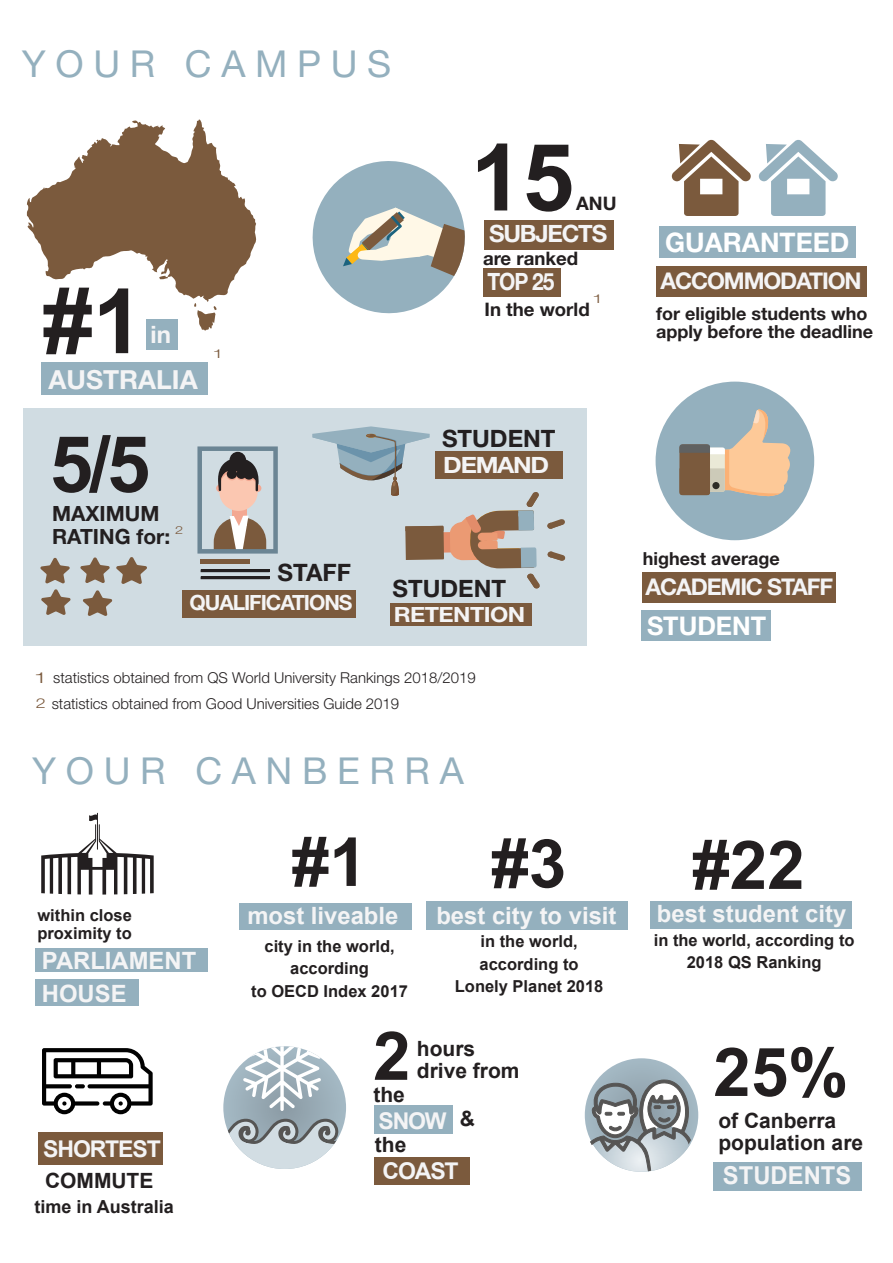
<style>
.page{position:relative;width:893px;height:1263px;background:#fff}
.page>*{position:absolute;margin:0;border:0;box-sizing:border-box;transform-origin:0 0}
.t1{font:700 93.15px "Arial";color:#231f20}
.t2{font:700 90px "Arial";color:#231f20}
.t3{font:700 78px "Arial";color:#231f20}
.t4{font:700 67.35px "Arial";color:#231f20}
.t5{font:37.2px "Helvetica Neue LT Std";letter-spacing:.26em;color:#94b0be}
.t6{font:700 27px "Helvetica Neue LT Std";color:#fff}
.t7{font:700 26.25px "Helvetica Neue LT Std";color:#f4f4f5}
.t8{font:700 25.8px "Helvetica Neue LT Std";color:#fff}
.t9{font:700 24.6px "Arial";color:#f4f4f5}
.t10{font:700 24px "Helvetica Neue LT Std";color:#231f20}
.t11{font:700 24px "Helvetica Neue LT Std";color:#f4f4f5}
.t12{font:700 23.85px/33px "Arial";color:#f4f4f5}
.t13{font:700 23.85px "Helvetica Neue LT Std";letter-spacing:-.05em;color:#f4f4f5}
.t14{font:700 23.85px "Helvetica Neue LT Std";letter-spacing:-.05em;color:#f4f4f5;scale:.88 1}
.t15{font:700 23.1px "Helvetica Neue LT Std";letter-spacing:-.05em;color:#f4f4f5}
.t16{font:700 23.1px "Arial";letter-spacing:-.05em;color:#f4f4f5}
.t17{font:700 22.5px "Helvetica Neue LT Std";letter-spacing:-.05em;color:#f4f4f5;scale:1.12 1}
.t18{font:700 21px/22.5px "Arial";color:#231f20}
.t19{font:700 21px/22.5px "Helvetica Neue LT Std";color:#231f20}
.t20{font:700 21px "Helvetica Neue LT Std";letter-spacing:-.05em;color:#f4f4f5}
.t21{font:700 21px "Helvetica Neue LT Std";letter-spacing:-.025em;color:#f4f4f5;scale:1.12 1}
.t22{font:700 18.6px "Helvetica Neue LT Std";color:#231f20}
.t23{font:700 18px/18px "Helvetica Neue LT Std";color:#231f20}
.t24{font:700 18px "Arial";color:#231f20}
.t25{font:700 16.5px/22.5px "Arial";color:#231f20;text-align:center}
.t26{font:300 15px/25.5px "Helvetica Neue LT Std";color:#231f20}
.t27{font:300 12.3px "Helvetica Neue LT Std";color:#7b5a3d;scale:1.62 1}
.t28{font:300 11.1px "Helvetica Neue LT Std";color:#7b5a3d;scale:1.31 1}
.s1{color:#7b5a3d}
.s2{font-size:13.65px;color:#7b5a3d}
.s3{font-size:21px;color:#231f20}
</style>
<div class="page">
<div style="left:23px;top:408px;width:563px;height:237px;background:#d0dce2"></div>
<svg style="left:27px;top:120px;width:230px;height:210px;fill:#7b5a3d"></svg>
<div style="left:146px;top:319px;width:32px;height:30px;background:#94b0be"></div>
<div style="left:41px;top:362px;width:167px;height:33px;background:#94b0be"></div>
<svg style="left:671px;top:139px;width:80px;height:77px"></svg>
<svg style="left:312px;top:161px;width:153px;height:153px"></svg>
<div style="left:484px;top:220px;width:129px;height:30px;background:#7b5a3d"></div>
<div style="left:483px;top:268px;width:78px;height:28px;background:#7b5a3d"></div>
<div style="left:659px;top:226px;width:197px;height:32px;background:#94b0be"></div>
<svg style="left:758px;top:140px;width:80px;height:76px"></svg>
<div style="left:656px;top:266px;width:210px;height:31px;background:#7b5a3d"></div>
<svg style="left:312px;top:426px;width:117px;height:70px"></svg>
<div style="left:435px;top:452px;width:127px;height:27px;background:#7b5a3d"></div>
<svg style="left:42px;top:1048px;width:111px;height:66px"></svg>
<div style="left:650px;top:901px;width:201px;height:28px;background:#94b0be"></div>
<div style="left:427px;top:902px;width:201px;height:28px;background:#94b0be"></div>
<div style="left:239px;top:903px;width:173px;height:27px;background:#94b0be"></div>
<svg style="left:41px;top:813px;width:113px;height:81px"></svg>
<div style="left:39px;top:1132px;width:124px;height:33px;background:#7b5a3d"></div>
<svg style="left:223px;top:1046px;width:123px;height:123px;background:#9fb2bd"></svg>
<svg style="left:224px;top:1117px;width:122px;height:52px"></svg>
<svg style="left:243px;top:1046px;width:78px;height:65px"></svg>
<div style="left:374px;top:1157px;width:96px;height:28px;background:#7b5a3d"></div>
<div style="left:374px;top:1106px;width:79px;height:28px;background:#94b0be"></div>
<div style="left:585px;top:1058px;width:113px;height:114px;background:#a2b6c1;border-radius:57px"></div>
<svg style="left:584px;top:1079px;width:111px;height:93px"></svg>
<div style="left:713px;top:1162px;width:149px;height:29px;background:#94b0be"></div>
<div style="left:35px;top:948px;width:173px;height:24px;background:#94b0be"></div>
<div style="left:35px;top:979px;width:104px;height:27px;background:#94b0be"></div>
<div style="left:183px;top:590px;width:173px;height:28px;background:#7b5a3d"></div>
<svg style="left:547px;top:519px;width:18px;height:10px"></svg>
<svg style="left:547px;top:551px;width:18px;height:10px"></svg>
<div style="left:442px;top:532px;width:9px;height:21px;background:#e38c6a"></div>
<svg style="left:405px;top:526px;width:39px;height:34px"></svg>
<svg style="left:450px;top:492px;width:90px;height:97px"></svg>
<div style="left:390px;top:603px;width:141px;height:23px;background:#7b5a3d"></div>
<svg style="left:83px;top:590px;width:30px;height:26px"></svg>
<svg style="left:40px;top:557px;width:31px;height:58px"></svg>
<svg style="left:116px;top:557px;width:31px;height:27px"></svg>
<svg style="left:80px;top:557px;width:30px;height:26px"></svg>
<div style="left:656px;top:382px;width:158px;height:158px;background:#94b0be;border-radius:50%"></div>
<svg style="left:679px;top:409px;width:112px;height:88px"></svg>
<div style="left:643px;top:572px;width:193px;height:31px;background:#7b5a3d"></div>
<div style="left:641px;top:610px;width:130px;height:31px;background:#94b0be"></div>
<div style="left:201px;top:559px;width:49px;height:5px;background:#7b5a3d"></div>
<svg style="left:201px;top:569px;width:69px;height:10px"></svg>
<div style="left:230px;top:452px;width:16px;height:16px;background:#231f20;border-radius:50%"></div>
<svg style="left:213px;top:458px;width:53px;height:91px"></svg>
<div style="left:197px;top:446px;width:81px;height:108px;border:4px solid #6b8594"></div>
<h3 class="t5" style="left:22px;top:42px;width:371px">YOUR CAMPUS</h3>
<h2 class="t2" style="left:43px;top:258px;width:102px">#1</h2>
<h3 class="t11" style="left:151px;top:319px;width:22px">in</h3>
<h3 class="t7" style="left:49px;top:363px;width:151px">AUSTRALIA</h3>
<p class="t27" style="left:212px;top:346px;width:8px">1</p>
<h3 class="t3" style="left:50px;top:409px;width:102px">5/5</h3>
<p class="t19" style="left:52px;top:502px;width:120px">MAXIMUM<br>RATING for:</p>
<p class="t28" style="left:175px;top:523px;width:8px">2</p>
<h1 class="t1" style="left:471px;top:112px;width:105px">15</h1>
<p class="t22" style="left:576px;top:192px;width:42px">ANU</p>
<h3 class="t13" style="left:489px;top:219px;width:120px">SUBJECTS</h3>
<p class="t22" style="left:483px;top:247px;width:97px">are ranked</p>
<h3 class="t14" style="left:487px;top:267px;width:78px">TOP 25</h3>
<p class="t27" style="left:592px;top:291px;width:8px">1</p>
<p class="t22" style="left:485px;top:298px;width:107px">In the world</p>
<h3 class="t10" style="left:442px;top:423px;width:115px">STUDENT</h3>
<h3 class="t17" style="left:443px;top:451px;width:96px">DEMAND</h3>
<h3 class="t10" style="left:278px;top:558px;width:75px">STAFF</h3>
<p class="t20" style="left:190px;top:590px;width:164px">QUALIFICATIONS</p>
<h3 class="t10" style="left:393px;top:573px;width:115px">STUDENT</h3>
<p class="t21" style="left:394px;top:601px;width:119px">RETENTION</p>
<p class="t26" style="left:34px;top:665px;width:443px"><span class="s1">1</span> statistics obtained from QS World University Rankings 2018/2019<br><span class="s2">2</span> statistics obtained from Good Universities Guide 2019</p>
<h3 class="t5" style="left:32px;top:748px;width:433px">YOUR CANBERRA</h3>
<h3 class="t6" style="left:665px;top:226px;width:186px">GUARANTEED</h3>
<h3 class="t15" style="left:661px;top:267px;width:202px">ACCOMMODATION</h3>
<p class="t23" style="left:656px;top:304px;width:218px">for eligible students who apply before the deadline</p>
<p class="t23" style="left:643px;top:549px;width:139px">highest average</p>
<h3 class="t15" style="left:646px;top:573px;width:189px">ACADEMIC STAFF</h3>
<h3 class="t8" style="left:647px;top:610px;width:121px">STUDENT</h3>
<p class="t25" style="left:37px;top:906px;width:96px;line-height:18px;text-align:left">within close proximity to</p>
<h3 class="t12" style="left:42px;top:944px;width:156px">PARLIAMENT<br>HOUSE</h3>
<h3 class="t16" style="left:43px;top:1133px;width:119px">SHORTEST</h3>
<p class="t18" style="left:45px;top:1170px;width:110px">COMMUTE</p>
<p class="t24" style="left:34px;top:1194px;width:141px">time in Australia</p>
<h3 class="t4" style="left:292px;top:815px;width:76px">#1</h3>
<h3 class="t4" style="left:491px;top:816px;width:76px">#3</h3>
<h3 class="t4" style="left:692px;top:818px;width:114px">#22</h3>
<h3 class="t12" style="left:247px;top:899px;width:152px">most liveable</h3>
<p class="t25" style="left:251px;top:935px;width:158px">city in the world, according<br>to OECD Index 2017</p>
<h3 class="t12" style="left:436px;top:899px;width:182px">best city to visit</h3>
<h3 class="t12" style="left:657px;top:897px;width:191px">best student city</h3>
<p class="t25" style="left:455px;top:930px;width:150px">in the world, according to<br>Lonely Planet 2018</p>
<p class="t25" style="left:654px;top:929px;width:202px">in the world, according to<br>2018 QS Ranking</p>
<h3 class="t4" style="left:373px;top:1009px;width:39px">2</h3>
<p class="t18" style="left:417px;top:1037px;width:104px">hours drive from</p>
<p class="t18" style="left:373px;top:1084px;width:33px">the</p>
<p class="t18" style="left:375px;top:1133px;width:33px">the</p>
<h3 class="t16" style="left:378px;top:1104px;width:98px">SNOW <span class="s3">&amp;</span></h3>
<h3 class="t16" style="left:383px;top:1154px;width:78px">COAST</h3>
<h3 class="t4" style="left:713px;top:1025px;width:136px">25%</h3>
<p class="t18" style="left:718px;top:1109px;width:146px">of Canberra population are</p>
<h3 class="t9" style="left:723px;top:1158px;width:130px">STUDENTS</h3>
</div>
